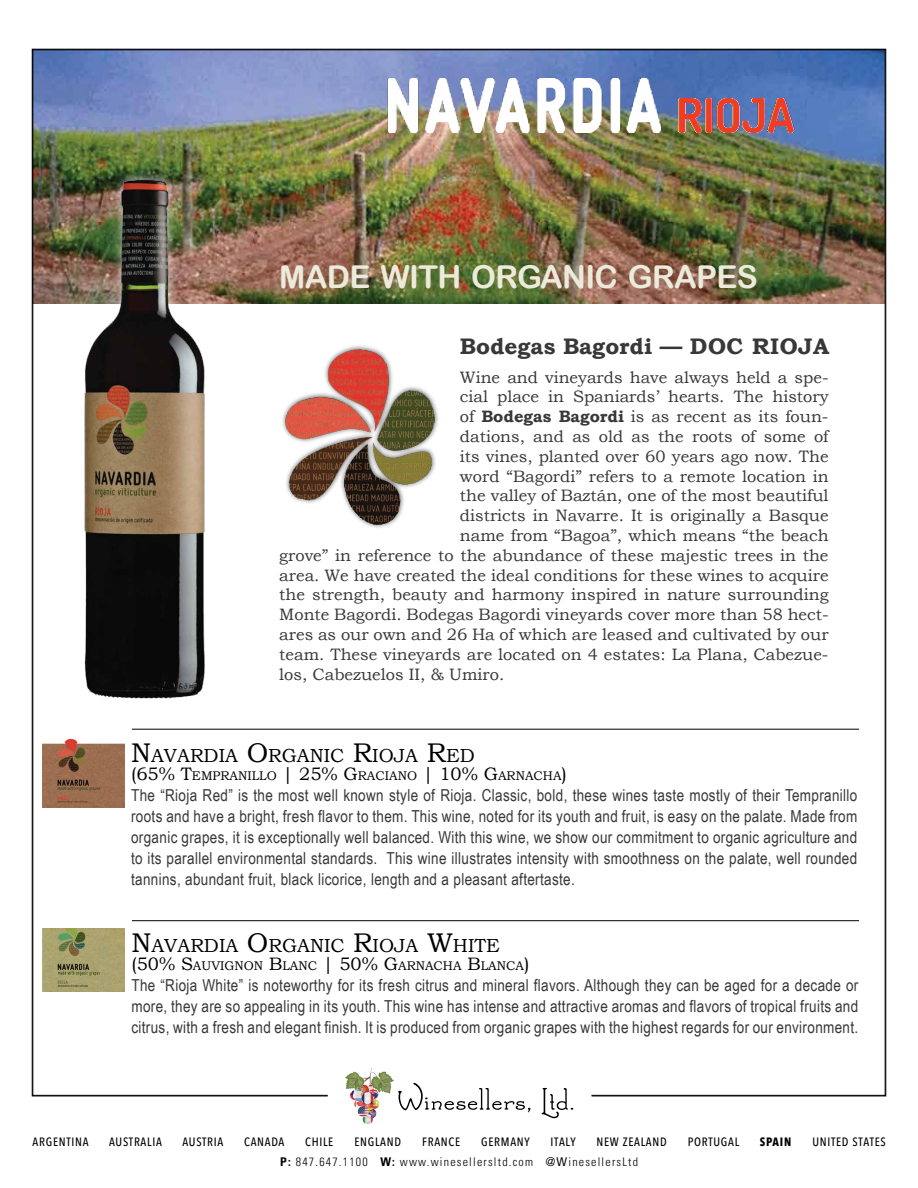
<style>
.page{position:relative;width:918px;height:1188px;background:#fff}
.page>*{position:absolute;margin:0;border:0;box-sizing:border-box;transform-origin:0 0}
.t1{font:31.5px "Arial Rounded MT Bold";letter-spacing:-.02em;color:#eceada}
.t2{font:700 22.5px "Bookman Old Style";color:#383839}
.t3{font:18.9px "Bookman Old Style";color:#000}
.t4{font:16.5px/21px "Arial Narrow";letter-spacing:.02em;color:#383839;text-align:justify}
.t5{font:16.5px "Bookman Old Style";color:#383839}
.t6{font:12.6px "Bookman Old Style";color:#000}
.t7{font:500 12px "Avenir Next Condensed";letter-spacing:.06em;color:#000}
.t8{font:300 condensed 12px "Univers LT Std";letter-spacing:.1em;color:#000}
.t9{font:700 12px "Avenir Next Condensed";letter-spacing:.06em;color:#000}
.s1{font-weight:700}
.s2{font-size:27px}
.s3{font-size:18px}
.s4{font-weight:400}
</style>
<div class="page">
<img style="left:350px;top:1096px;width:30px;height:29px">
<svg style="left:398px;top:1096px;width:132px;height:16px"></svg>
<svg style="left:542px;top:1096px;width:31px;height:22px"></svg>
<img style="left:32px;top:49px;width:854px;height:1047px">
<h1 class="t1" style="left:279px;top:258px;width:480px">MADE WITH ORGANIC GRAPES</h1>
<h2 class="t2" style="left:460px;top:330px;width:371px">Bodegas Bagordi — DOC RIOJA</h2>
<p class="t5" style="left:460px;top:366px;width:370px">Wine and vineyards have always held a spe-</p>
<p class="t5" style="left:460px;top:386px;width:370px">cial place in Spaniards’ hearts. The history</p>
<p class="t5" style="left:460px;top:406px;width:370px">of <span class="s1">Bodegas Bagordi</span> is as recent as its foun-</p>
<p class="t5" style="left:460px;top:426px;width:370px">dations, and as old as the roots of some of</p>
<p class="t5" style="left:460px;top:445px;width:370px">its vines, planted over 60 years ago now. The</p>
<p class="t5" style="left:460px;top:465px;width:370px">word “Bagordi” refers to a remote location in</p>
<p class="t5" style="left:460px;top:485px;width:370px">the valley of Baztán, one of the most beautiful</p>
<p class="t5" style="left:460px;top:505px;width:370px">districts in Navarre. It is originally a Basque</p>
<p class="t5" style="left:460px;top:525px;width:370px">name from “Bagoa”, which means “the beach</p>
<p class="t5" style="left:279px;top:544px;width:551px">grove” in reference to the abundance of these majestic trees in the</p>
<p class="t5" style="left:279px;top:564px;width:551px">area. We have created the ideal conditions for these wines to acquire</p>
<p class="t5" style="left:279px;top:584px;width:551px">the strength, beauty and harmony inspired in nature surrounding</p>
<p class="t5" style="left:279px;top:604px;width:551px">Monte Bagordi. Bodegas Bagordi vineyards cover more than 58 hect-</p>
<p class="t5" style="left:279px;top:624px;width:551px">ares as our own and 26 Ha of which are leased and cultivated by our</p>
<p class="t5" style="left:279px;top:643px;width:551px">team. These vineyards are located on 4 estates: La Plana, Cabezue-</p>
<p class="t5" style="left:279px;top:663px;width:227px">los, Cabezuelos II, &amp; Umiro.</p>
<p class="t3" style="left:131px;top:744px;width:345px"><span class="s2">N</span>AVARDIA <span class="s2">O</span>RGANIC <span class="s2">R</span>IOJA <span class="s2">R</span>ED</p>
<p class="t6" style="left:131px;top:768px;width:437px"><span class="s3">(65% T</span>EMPRANILLO <span class="s3">| 25% G</span>RACIANO <span class="s3">| 10% G</span>ARNACHA<span class="s3">)</span></p>
<p class="t4" style="left:131px;top:784px;width:728px">The “Rioja Red” is the most well known style of Rioja. Classic, bold, these wines taste mostly of their Tempranillo roots and have a bright, fresh flavor to them. This wine, noted for its youth and fruit, is easy on the palate. Made from organic grapes, it is exceptionally well balanced. With this wine, we show our commitment to organic agriculture and to its parallel environmental standards. This wine illustrates intensity with smoothness on the palate, well rounded tannins, abundant fruit, black licorice, length and a pleasant aftertaste.</p>
<p class="t3" style="left:131px;top:933px;width:370px"><span class="s2">N</span>AVARDIA <span class="s2">O</span>RGANIC <span class="s2">R</span>IOJA <span class="s2">W</span>HITE</p>
<p class="t6" style="left:131px;top:958px;width:114px"><span class="s3">(50% S</span>AUVIGNON</p>
<p class="t6" style="left:269px;top:958px;width:262px"><span class="s3">B</span>LANC <span class="s3">| 50% G</span>ARNACHA <span class="s3">B</span>LANCA<span class="s3">)</span></p>
<p class="t4" style="left:131px;top:974px;width:728px">The “Rioja White” is noteworthy for its fresh citrus and mineral flavors. Although they can be aged for a decade or more, they are so appealing in its youth. This wine has intense and attractive aromas and flavors of tropical fruits and citrus, with a fresh and elegant finish. It is produced from organic grapes with the highest regards for our environment.</p>
<p class="t7" style="left:33px;top:1135px;width:57px">ARGENTINA</p>
<p class="t7" style="left:109px;top:1135px;width:54px">AUSTRALIA</p>
<p class="t7" style="left:183px;top:1135px;width:42px">AUSTRIA</p>
<p class="t7" style="left:244px;top:1135px;width:42px">CANADA</p>
<p class="t7" style="left:305px;top:1135px;width:30px">CHILE</p>
<p class="t7" style="left:354px;top:1135px;width:48px">ENGLAND</p>
<p class="t7" style="left:422px;top:1135px;width:40px">FRANCE</p>
<p class="t7" style="left:481px;top:1135px;width:50px">GERMANY</p>
<p class="t7" style="left:551px;top:1135px;width:27px">ITALY</p>
<p class="t7" style="left:596px;top:1135px;width:72px">NEW ZEALAND</p>
<p class="t7" style="left:688px;top:1135px;width:53px">PORTUGAL</p>
<p class="t9" style="left:760px;top:1134px;width:33px">SPAIN</p>
<p class="t7" style="left:812px;top:1135px;width:75px">UNITED STATES</p>
<p class="t8" style="left:280px;top:1154px;width:359px"><span class="s1">P:</span> 847.647.1100 <span class="s1">W:</span> www.winesellersltd.com <span class="s4">@W</span>inesellersLtd</p>
</div>
